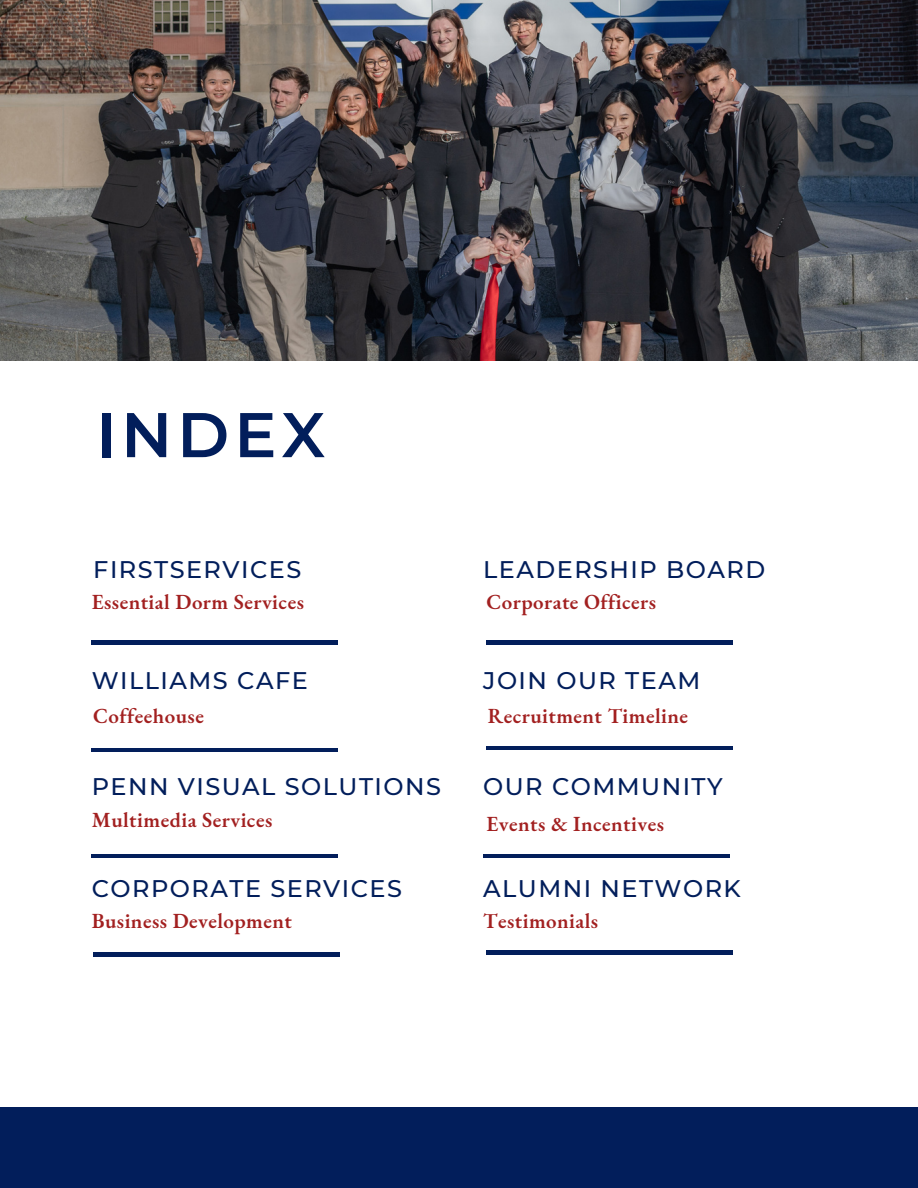
<style>
.page{position:relative;width:918px;height:1188px;background:#fff}
.page>*{position:absolute;margin:0;border:0;box-sizing:border-box;transform-origin:0 0}
.t1{font:600 63px "Montserrat";letter-spacing:.08em;color:#021e5b}
.t2{font:500 24px "Montserrat";letter-spacing:.06em;color:#021e5b}
.t3{font:600 21px "EB Garamond";letter-spacing:.02em;color:#a22020}
</style>
<div class="page">
<img style="left:0;top:0;width:918px;height:360px">
<div style="left:0;top:1108px;width:918px;height:80px;background:#021e5b"></div>
<hr style="left:92px;top:641px;width:246px;height:3px;background:#021e5b">
<hr style="left:92px;top:749px;width:246px;height:3px;background:#021e5b">
<hr style="left:92px;top:854px;width:246px;height:4px;background:#021e5b">
<hr style="left:93px;top:953px;width:247px;height:3px;background:#021e5b">
<hr style="left:487px;top:641px;width:246px;height:3px;background:#021e5b">
<hr style="left:487px;top:747px;width:246px;height:3px;background:#021e5b">
<hr style="left:483px;top:854px;width:247px;height:4px;background:#021e5b">
<hr style="left:487px;top:951px;width:246px;height:3px;background:#021e5b">
<p class="t1" style="left:96px;top:396px;width:231px">INDEX</p>
<p class="t2" style="left:93px;top:555px;width:209px">FIRSTSERVICES</p>
<p class="t3" style="left:92px;top:588px;width:214px">Essential Dorm Services</p>
<p class="t2" style="left:92px;top:666px;width:218px">WILLIAMS CAFE</p>
<p class="t3" style="left:93px;top:702px;width:112px">Coffeehouse</p>
<p class="t2" style="left:92px;top:772px;width:351px">PENN VISUAL SOLUTIONS</p>
<p class="t3" style="left:92px;top:805px;width:182px">Multimedia Services</p>
<p class="t2" style="left:92px;top:874px;width:312px">CORPORATE SERVICES</p>
<p class="t3" style="left:92px;top:906px;width:202px">Business Development</p>
<p class="t2" style="left:483px;top:555px;width:283px">LEADERSHIP BOARD</p>
<p class="t3" style="left:487px;top:588px;width:171px">Corporate Officers</p>
<p class="t2" style="left:483px;top:666px;width:219px">JOIN OUR TEAM</p>
<p class="t3" style="left:488px;top:702px;width:202px">Recruitment Timeline</p>
<p class="t2" style="left:483px;top:772px;width:241px">OUR COMMUNITY</p>
<p class="t3" style="left:487px;top:809px;width:179px">Events &amp; Incentives</p>
<p class="t2" style="left:483px;top:874px;width:259px">ALUMNI NETWORK</p>
<p class="t3" style="left:483px;top:906px;width:117px">Testimonials</p>
</div>
